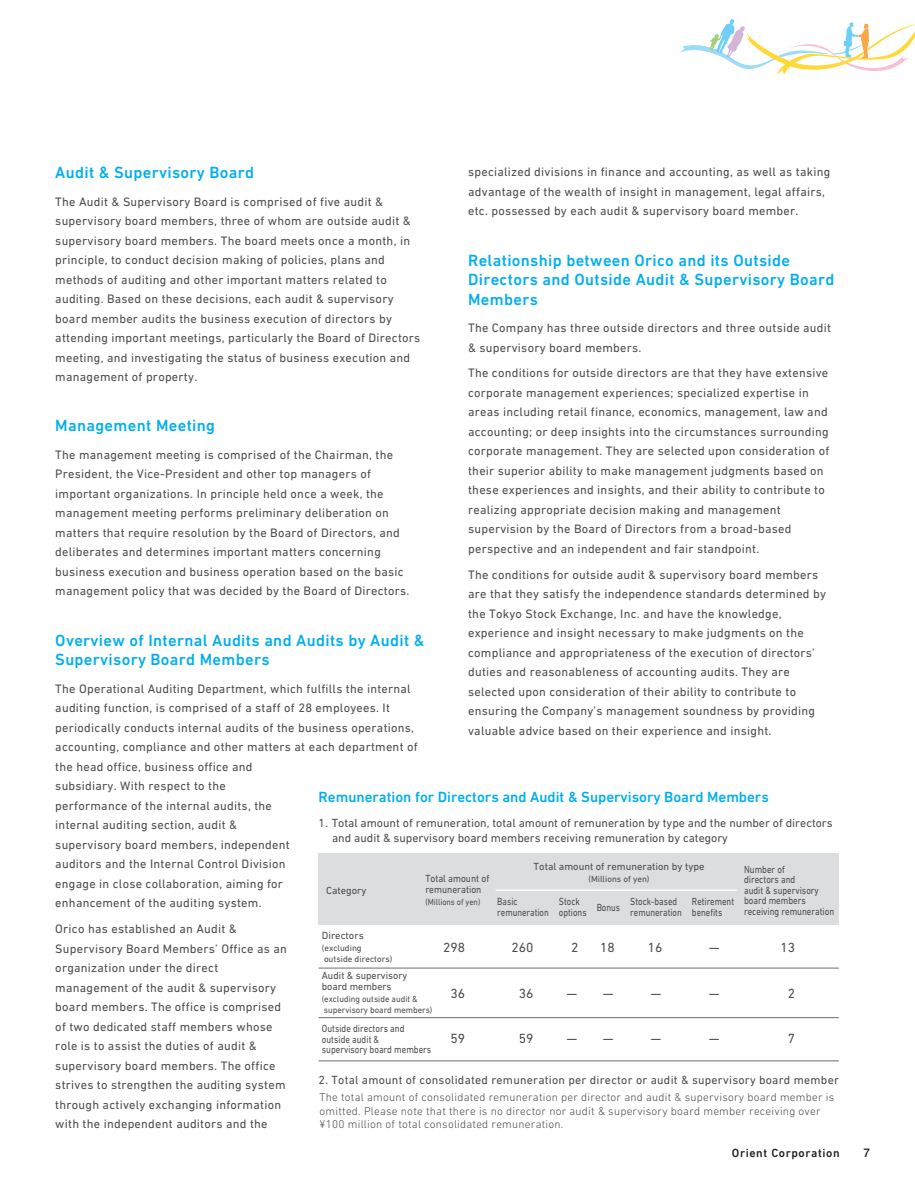
<style>
.page{position:relative;width:915px;height:1191px;background:#fff}
.page>*{position:absolute;margin:0;border:0;box-sizing:border-box;transform-origin:0 0}
.t1{font:500 16.5px/19.5px "DIN Next LT Pro";letter-spacing:.02em;color:#00aeef}
.t2{font:500 15px "DIN Next LT Pro";color:#00aeef}
.t3{font:13.5px "DIN Next LT Pro";color:#4c4c4e}
.t4{font:13.5px "DIN Next LT Pro";color:#4c4c4e;scale:2.5 1}
.t5{font:12.45px/19.5px "DIN Next LT Pro";letter-spacing:.02em;color:#4c4c4e}
.t6{font:12px/15px "DIN Next LT Pro";color:#4c4c4e}
.t7{font:12px "DIN Next LT Pro";letter-spacing:.02em;color:#4c4c4e}
.t8{font:500 12px "DIN Next LT Pro";letter-spacing:.05em;color:#231f20}
.t9{font:500 12px "Helvetica Neue LT Std";color:#231f20}
.t10{font:300 11.4px/13.5px "DIN Next LT Pro";letter-spacing:.02em;color:#4c4c4e}
.t11{font:10.5px/10.5px "DIN Next LT Pro";color:#4c4c4e;scale:.85 1}
.t12{font:10.5px/10.5px "DIN Next LT Pro";color:#4c4c4e;scale:.83 1}
.t13{font:10.5px "DIN Next LT Pro";color:#4c4c4e}
.t14{font:10.5px/10.5px "DIN Next LT Pro";color:#4c4c4e;scale:.96 1}
.t15{font:10.5px/10.5px "DIN Next LT Pro";color:#4c4c4e;scale:.9 1}
.t16{font:9px/10.5px "DIN Next LT Pro";color:#4c4c4e;scale:.96 1}
.t17{font:9px/10.5px "DIN Next LT Pro";color:#4c4c4e}
.t18{font:9px "DIN Next LT Pro";color:#4c4c4e;scale:.9 1}
</style>
<div class="page">
<div style="left:318px;top:854px;width:520px;height:71px;background:#dcddde"></div>
<hr style="left:318px;top:967px;width:520px;height:1px;background:#6d6e70">
<hr style="left:318px;top:1017px;width:520px;height:1px;background:#6d6e70">
<hr style="left:318px;top:1060px;width:520px;height:1px;background:#6d6e70">
<hr style="left:495px;top:889px;width:241px;height:2px;background:#fff">
<svg style="left:679px;top:19px;width:235px;height:56px"></svg>
<h1 class="t1" style="left:55px;top:165px;width:200px">Audit &amp; Supervisory Board</h1>
<p class="t5" style="left:55px;top:193px;width:366px">The Audit &amp; Supervisory Board is comprised of five audit &amp; supervisory board members, three of whom are outside audit &amp; supervisory board members. The board meets once a month, in principle, to conduct decision making of policies, plans and methods of auditing and other important matters related to auditing. Based on these decisions, each audit &amp; supervisory board member audits the business execution of directors by attending important meetings, particularly the Board of Directors meeting, and investigating the status of business execution and management of property.</p>
<h1 class="t1" style="left:55px;top:418px;width:161px">Management Meeting</h1>
<p class="t5" style="left:55px;top:446px;width:355px">The management meeting is comprised of the Chairman, the President, the Vice-President and other top managers of important organizations. In principle held once a week, the management meeting performs preliminary deliberation on matters that require resolution by the Board of Directors, and deliberates and determines important matters concerning business execution and business operation based on the basic management policy that was decided by the Board of Directors.</p>
<h1 class="t1" style="left:55px;top:632px;width:370px">Overview of Internal Audits and Audits by Audit &amp;<br>Supervisory Board Members</h1>
<p class="t5" style="left:55px;top:680px;width:364px">The Operational Auditing Department, which fulfills the internal auditing function, is comprised of a staff of 28 employees. It periodically conducts internal audits of the business operations, accounting, compliance and other matters at each department of the head office, business office and<br>subsidiary. With respect to the<br>performance of the internal audits, the<br>internal auditing section, audit &amp;<br>supervisory board members, independent<br>auditors and the Internal Control Division<br>engage in close collaboration, aiming for<br>enhancement of the auditing system.</p>
<p class="t5" style="left:55px;top:920px;width:233px">Orico has established an Audit &amp; Supervisory Board Members’ Office as an organization under the direct management of the audit &amp; supervisory board members. The office is comprised of two dedicated staff members whose role is to assist the duties of audit &amp; supervisory board members. The office strives to strengthen the auditing system through actively exchanging information with the independent auditors and the</p>
<p class="t5" style="left:468px;top:164px;width:363px">specialized divisions in finance and accounting, as well as taking advantage of the wealth of insight in management, legal affairs, etc. possessed by each audit &amp; supervisory board member.</p>
<h1 class="t1" style="left:468px;top:252px;width:367px">Relationship between Orico and its Outside<br>Directors and Outside Audit &amp; Supervisory Board<br>Members</h1>
<p class="t5" style="left:468px;top:319px;width:364px">The Company has three outside directors and three outside audit &amp; supervisory board members.</p>
<p class="t5" style="left:468px;top:365px;width:362px">The conditions for outside directors are that they have extensive corporate management experiences; specialized expertise in areas including retail finance, economics, management, law and accounting; or deep insights into the circumstances surrounding corporate management. They are selected upon consideration of their superior ability to make management judgments based on these experiences and insights, and their ability to contribute to realizing appropriate decision making and management supervision by the Board of Directors from a broad-based perspective and an independent and fair standpoint.</p>
<p class="t5" style="left:468px;top:566px;width:359px">The conditions for outside audit &amp; supervisory board members are that they satisfy the independence standards determined by the Tokyo Stock Exchange, Inc. and have the knowledge, experience and insight necessary to make judgments on the compliance and appropriateness of the execution of directors’ duties and reasonableness of accounting audits. They are selected upon consideration of their ability to contribute to ensuring the Company’s management soundness by providing valuable advice based on their experience and insight.</p>
<p class="t2" style="left:318px;top:791px;width:451px">Remuneration for Directors and Audit &amp; Supervisory Board Members</p>
<p class="t6" style="left:332px;top:816px;width:502px;text-indent:-14px">1. Total amount of remuneration, total amount of remuneration by type and the number of directors and audit &amp; supervisory board members receiving remuneration by category</p>
<p class="t13" style="left:533px;top:862px;width:172px">Total amount of remuneration by type</p>
<p class="t17" style="left:588px;top:874px;width:62px">(Millions of yen)</p>
<p class="t11" style="left:743px;top:865px;width:108px">Number of<br>directors and<br>audit &amp; supervisory board members receiving remuneration</p>
<p class="t15" style="left:425px;top:874px;width:72px">Total amount of remuneration</p>
<p class="t18" style="left:425px;top:898px;width:62px">(Millions of yen)</p>
<p class="t13" style="left:326px;top:886px;width:42px">Category</p>
<p class="t12" style="left:497px;top:897px;width:64px">Basic remuneration</p>
<p class="t12" style="left:558px;top:897px;width:75px">Stock<br>options Bonus</p>
<p class="t12" style="left:691px;top:897px;width:52px">Retirement benefits</p>
<p class="t3" style="left:647px;top:942px;width:16px">16</p>
<p class="t12" style="left:630px;top:897px;width:64px">Stock-based remuneration</p>
<p class="t13" style="left:322px;top:931px;width:43px">Directors</p>
<p class="t17" style="left:322px;top:944px;width:72px">(excluding<br>outside directors)</p>
<p class="t14" style="left:322px;top:971px;width:90px">Audit &amp; supervisory board members</p>
<p class="t16" style="left:322px;top:994px;width:117px">(excluding outside audit &amp; supervisory board members)</p>
<p class="t11" style="left:322px;top:1024px;width:130px">Outside directors and outside audit &amp;<br>supervisory board members</p>
<p class="t3" style="left:443px;top:942px;width:23px">298</p>
<p class="t3" style="left:450px;top:988px;width:16px">36</p>
<p class="t3" style="left:450px;top:1033px;width:16px">59</p>
<p class="t3" style="left:511px;top:942px;width:23px">260</p>
<p class="t3" style="left:518px;top:988px;width:16px">36</p>
<p class="t3" style="left:518px;top:1033px;width:16px">59</p>
<p class="t3" style="left:571px;top:942px;width:9px">2</p>
<p class="t3" style="left:600px;top:942px;width:16px">18</p>
<p class="t3" style="left:780px;top:942px;width:16px">13</p>
<p class="t3" style="left:787px;top:988px;width:9px">2</p>
<p class="t3" style="left:787px;top:1033px;width:9px">7</p>
<p class="t4" style="left:707px;top:942px;width:7px">-</p>
<p class="t4" style="left:565px;top:988px;width:7px">-</p>
<p class="t4" style="left:601px;top:988px;width:7px">-</p>
<p class="t4" style="left:649px;top:988px;width:7px">-</p>
<p class="t4" style="left:707px;top:988px;width:7px">-</p>
<p class="t4" style="left:565px;top:1033px;width:7px">-</p>
<p class="t4" style="left:601px;top:1033px;width:7px">-</p>
<p class="t4" style="left:649px;top:1033px;width:7px">-</p>
<p class="t4" style="left:707px;top:1033px;width:7px">-</p>
<p class="t7" style="left:318px;top:1075px;width:521px">2. Total amount of consolidated remuneration per director or audit &amp; supervisory board member</p>
<p class="t10" style="left:319px;top:1091px;width:516px">The total amount of consolidated remuneration per director and audit &amp; supervisory board member is omitted. Please note that there is no director nor audit &amp; supervisory board member receiving over ¥100 million of total consolidated remuneration.</p>
<p class="t8" style="left:731px;top:1148px;width:109px">Orient Corporation</p>
<p class="t9" style="left:863px;top:1146px;width:8px">7</p>
</div>
